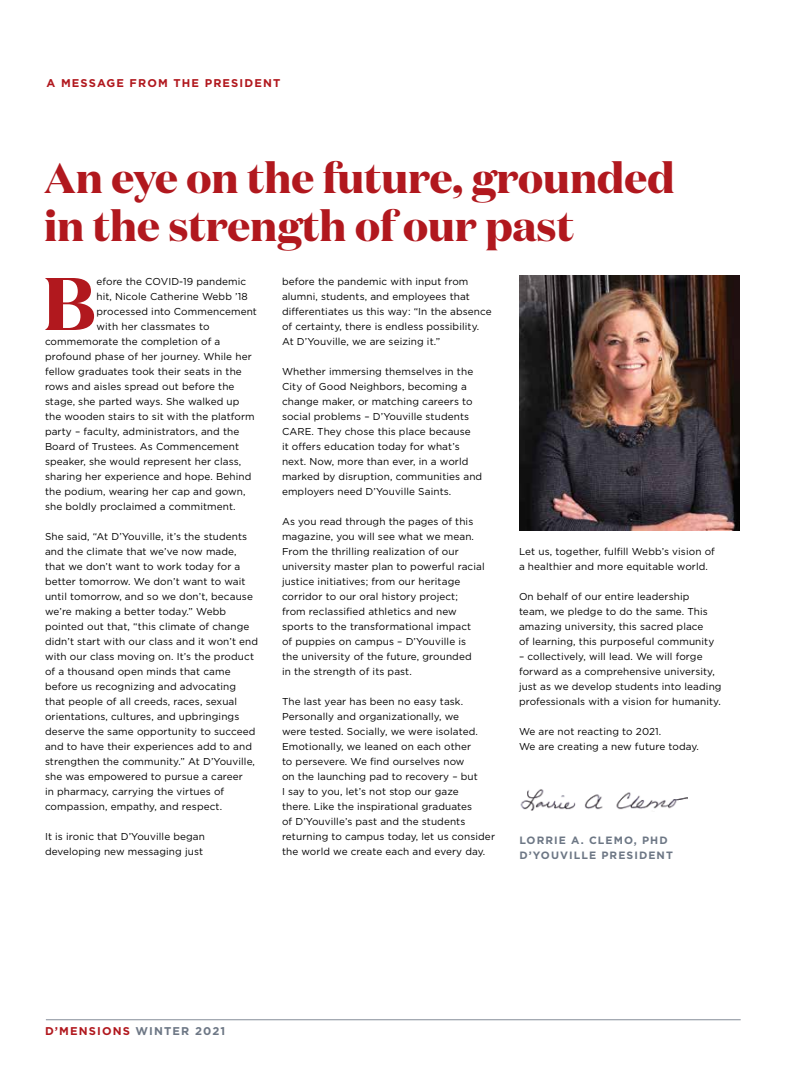
<style>
.page{position:relative;width:810px;height:1080px;background:#fff}
.page>*{position:absolute;margin:0;border:0;box-sizing:border-box;transform-origin:0 0}
.t1{font:700 74.25px "Domaine Display";color:#b1181e}
.t2{font:700 42.5px/47.5px "Domaine Display";color:#b1181e}
.t3{font:700 11.25px "Gotham";letter-spacing:.1em;color:#b1181e}
.t4{font:700 10.62px/15px "Gotham";letter-spacing:.1em;color:#6d7785}
.t5{font:10px/15px "Gotham";letter-spacing:.01em;color:#000}
.s1{color:#6d7785}
</style>
<div class="page">
<img style="left:520px;top:275px;width:219px;height:255px">
<img style="left:520px;top:789px;width:168px;height:22px">
<hr style="left:46px;top:1020px;width:695px;height:1px;background:#6d7785">
<p class="t3" style="left:47px;top:76px;width:235px">A MESSAGE FROM THE PRESIDENT</p>
<h2 class="t2" style="left:44px;top:154px;width:632px">An eye on the future, grounded in the strength of our past</h2>
<h1 class="t1" style="left:43px;top:255px;width:54px">B</h1>
<p class="t5" style="left:96px;top:274px;width:151px">efore the COVID-19 pandemic</p>
<p class="t5" style="left:282px;top:274px;width:211px">before the pandemic with input from alumni, students, and employees that differentiates us this way: “In the absence of certainty, there is endless possibility.<br>At D’Youville, we are seizing it.”</p>
<p class="t5" style="left:282px;top:364px;width:202px">Whether immersing themselves in the City of Good Neighbors, becoming a change maker, or matching careers to social problems – D’Youville students CARE. They chose this place because<br>it offers education today for what’s next. Now, more than ever, in a world marked by disruption, communities and employers need D’Youville Saints.</p>
<p class="t5" style="left:282px;top:514px;width:204px">As you read through the pages of this magazine, you will see what we mean.<br>From the thrilling realization of our university master plan to powerful racial justice initiatives; from our heritage corridor to our oral history project;<br>from reclassified athletics and new sports to the transformational impact<br>of puppies on campus – D’Youville is the university of the future, grounded<br>in the strength of its past.</p>
<p class="t5" style="left:282px;top:694px;width:215px">The last year has been no easy task.<br>Personally and organizationally, we<br>were tested. Socially, we were isolated.<br>Emotionally, we leaned on each other<br>to persevere. We find ourselves now<br>on the launching pad to recovery – but<br>I say to you, let’s not stop our gaze<br>there. Like the inspirational graduates<br>of D’Youville’s past and the students returning to campus today, let us consider the world we create each and every day.</p>
<p class="t5" style="left:96px;top:289px;width:153px">hit, Nicole Catherine Webb ’18</p>
<p class="t5" style="left:96px;top:304px;width:162px">processed into Commencement</p>
<p class="t5" style="left:96px;top:319px;width:115px">with her classmates to</p>
<p class="t5" style="left:45px;top:334px;width:177px">commemorate the completion of a</p>
<p class="t5" style="left:45px;top:349px;width:208px">profound phase of her journey. While her</p>
<p class="t5" style="left:45px;top:364px;width:198px">fellow graduates took their seats in the</p>
<p class="t5" style="left:45px;top:379px;width:191px">rows and aisles spread out before the</p>
<p class="t5" style="left:45px;top:394px;width:196px">stage, she parted ways. She walked up</p>
<p class="t5" style="left:45px;top:409px;width:211px">the wooden stairs to sit with the platform</p>
<p class="t5" style="left:45px;top:424px;width:196px">party – faculty, administrators, and the</p>
<p class="t5" style="left:45px;top:439px;width:196px">Board of Trustees. As Commencement</p>
<p class="t5" style="left:45px;top:454px;width:198px">speaker, she would represent her class,</p>
<p class="t5" style="left:45px;top:469px;width:208px">sharing her experience and hope. Behind</p>
<p class="t5" style="left:45px;top:484px;width:202px">the podium, wearing her cap and gown,</p>
<p class="t5" style="left:45px;top:499px;width:192px">she boldly proclaimed a commitment.</p>
<p class="t5" style="left:45px;top:529px;width:215px">She said, “At D’Youville, it’s the students and the climate that we’ve now made, that we don’t want to work today for a better tomorrow. We don’t want to wait until tomorrow, and so we don’t, because we’re making a better today.” Webb pointed out that, “this climate of change didn’t start with our class and it won’t end with our class moving on. It’s the product of a thousand open minds that came before us recognizing and advocating that people of all creeds, races, sexual orientations, cultures, and upbringings deserve the same opportunity to succeed and to have their experiences add to and strengthen the community.” At D’Youville, she was empowered to pursue a career<br>in pharmacy, carrying the virtues of compassion, empathy, and respect.</p>
<p class="t5" style="left:45px;top:829px;width:162px">It is ironic that D’Youville began developing new messaging just</p>
<p class="t5" style="left:519px;top:544px;width:197px">Let us, together, fulfill Webb’s vision of a healthier and more equitable world.</p>
<p class="t5" style="left:519px;top:589px;width:197px">On behalf of our entire leadership team, we pledge to do the same. This amazing university, this sacred place of learning, this purposeful community</p>
<p class="t5" style="left:519px;top:649px;width:204px">– collectively, will lead. We will forge forward as a comprehensive university, just as we develop students into leading professionals with a vision for humanity.</p>
<p class="t5" style="left:519px;top:724px;width:182px">We are not reacting to 2021.<br>We are creating a new future today.</p>
<p class="t4" style="left:519px;top:833px;width:155px">LORRIE A. CLEMO, PHD<br>D’YOUVILLE PRESIDENT</p>
<p class="t3" style="left:45px;top:1025px;width:182px">D’MENSIONS <span class="s1">WINTER 2021</span></p>
</div>
